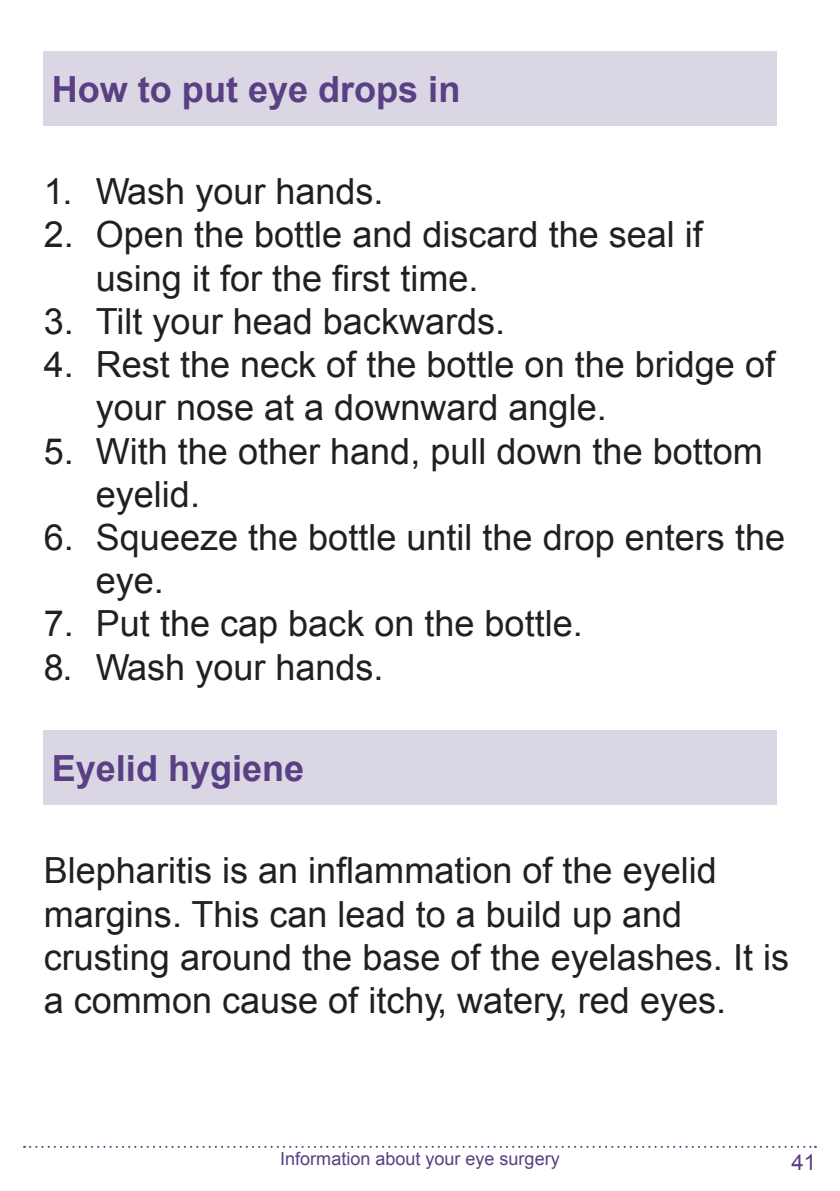
<style>
.page{position:relative;width:840px;height:1191px;background:#fff}
.page>*{position:absolute;margin:0;border:0;box-sizing:border-box;transform-origin:0 0}
.t1{font:36px/43.2px "Arial";color:#231f20}
.t2{font:700 36px "Arial";color:#593f84}
.t3{font:22px "Arial";color:#593f84}
.t4{font:18px "Arial";color:#593f84}
</style>
<div class="page">
<svg style="left:24px;top:1145px;width:791px;height:2px"></svg>
<div style="left:44px;top:52px;width:732px;height:74px;background:#dbd6e4"></div>
<div style="left:44px;top:731px;width:732px;height:74px;background:#dbd6e4"></div>
<p class="t2" style="left:52px;top:65px;width:410px">How to put eye drops in</p>
<p class="t1" style="left:44px;top:170px;width:341px">1. Wash your hands.</p>
<p class="t1" style="left:96px;top:213px;width:608px;text-indent:-52px">2. Open the bottle and discard the seal if using it for the first time.</p>
<p class="t1" style="left:44px;top:300px;width:462px">3. Tilt your head backwards.</p>
<p class="t1" style="left:96px;top:343px;width:680px;text-indent:-52px">4. Rest the neck of the bottle on the bridge of your nose at a downward angle.</p>
<p class="t1" style="left:96px;top:429px;width:668px;text-indent:-52px">5. With the other hand, pull down the bottom eyelid.</p>
<p class="t1" style="left:96px;top:516px;width:690px;text-indent:-52px">6. Squeeze the bottle until the drop enters the eye.</p>
<p class="t1" style="left:44px;top:602px;width:540px">7. Put the cap back on the bottle.</p>
<p class="t1" style="left:44px;top:645px;width:341px">8. Wash your hands.</p>
<p class="t2" style="left:52px;top:744px;width:254px">Eyelid hygiene</p>
<p class="t1" style="left:44px;top:849px;width:746px">Blepharitis is an inflammation of the eyelid margins. This can lead to a build up and crusting around the base of the eyelashes. It is a common cause of itchy, watery, red eyes.</p>
<p class="t4" style="left:280px;top:1146px;width:281px">Information about your eye surgery</p>
<p class="t3" style="left:791px;top:1148px;width:26px">41</p>
</div>
